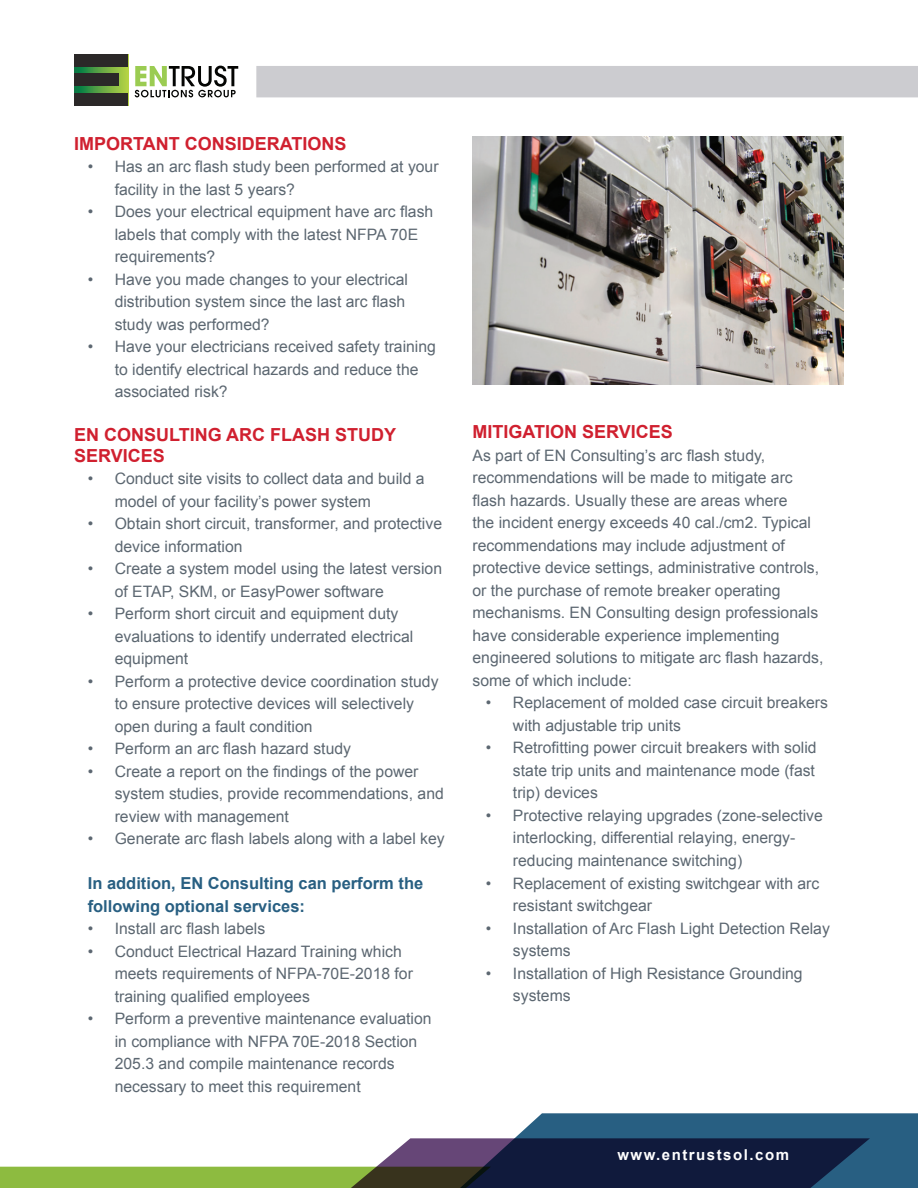
<style>
.page{position:relative;width:918px;height:1188px;background:#fff}
.page>*{position:absolute;margin:0;border:0;box-sizing:border-box;transform-origin:0 0}
.t1{font:700 18px/21px "Arial";color:#d0202f}
.t2{font:700 16.5px/22.5px "Arial";color:#285f82}
.t3{font:15.75px/22.5px "Arial";color:#5c6771}
.t4{font:700 15px "Arial";letter-spacing:.1em;color:#fff}
</style>
<div class="page">
<img style="left:472px;top:137px;width:372px;height:247px">
<svg style="left:0;top:1113px;width:918px;height:75px"></svg>
<div style="left:256px;top:66px;width:662px;height:31px;background:#ccccd0"></div>
<svg style="left:74px;top:66px;width:54px;height:28px"></svg>
<div style="left:74px;top:54px;width:54px;height:12px;background:#2b2828"></div>
<div style="left:74px;top:73px;width:45px;height:13px;background:#2b2828"></div>
<div style="left:74px;top:94px;width:54px;height:12px;background:#2b2828"></div>
<svg style="left:135px;top:66px;width:103px;height:31px"></svg>
<p class="t1" style="left:74px;top:134px;width:274px">IMPORTANT CONSIDERATIONS</p>
<p class="t3" style="left:115px;top:156px;width:325px;text-indent:-27px">• Has an arc flash study been performed at your facility in the last 5 years?</p>
<p class="t3" style="left:115px;top:201px;width:320px;text-indent:-27px">• Does your electrical equipment have arc flash labels that comply with the latest NFPA 70E requirements?</p>
<p class="t3" style="left:115px;top:268px;width:295px;text-indent:-27px">• Have you made changes to your electrical distribution system since the last arc flash study was performed?</p>
<p class="t3" style="left:115px;top:336px;width:323px;text-indent:-27px">• Have your electricians received safety training to identify electrical hazards and reduce the associated risk?</p>
<p class="t1" style="left:74px;top:425px;width:323px">EN CONSULTING ARC FLASH STUDY<br>SERVICES</p>
<p class="t3" style="left:115px;top:468px;width:311px;text-indent:-27px">• Conduct site visits to collect data and build a model of your facility’s power system</p>
<p class="t3" style="left:115px;top:513px;width:329px;text-indent:-27px">• Obtain short circuit, transformer, and protective device information</p>
<p class="t3" style="left:115px;top:558px;width:329px;text-indent:-27px">• Create a system model using the latest version of ETAP, SKM, or EasyPower software</p>
<p class="t3" style="left:115px;top:603px;width:300px;text-indent:-27px">• Perform short circuit and equipment duty evaluations to identify underrated electrical equipment</p>
<p class="t3" style="left:115px;top:670px;width:325px;text-indent:-27px">• Perform a protective device coordination study to ensure protective devices will selectively open during a fault condition</p>
<p class="t3" style="left:88px;top:738px;width:265px">• Perform an arc flash hazard study</p>
<p class="t3" style="left:115px;top:760px;width:331px;text-indent:-27px">• Create a report on the findings of the power system studies, provide recommendations, and review with management</p>
<p class="t3" style="left:88px;top:828px;width:359px">• Generate arc flash labels along with a label key</p>
<p class="t2" style="left:88px;top:873px;width:337px">In addition, EN Consulting can perform the following optional services:</p>
<p class="t3" style="left:88px;top:918px;width:179px">• Install arc flash labels</p>
<p class="t3" style="left:115px;top:940px;width:300px;text-indent:-27px">• Conduct Electrical Hazard Training which meets requirements of NFPA-70E-2018 for training qualified employees</p>
<p class="t3" style="left:115px;top:1008px;width:318px;text-indent:-27px">• Perform a preventive maintenance evaluation in compliance with NFPA 70E-2018 Section 205.3 and compile maintenance records necessary to meet this requirement</p>
<p class="t1" style="left:472px;top:422px;width:202px">MITIGATION SERVICES</p>
<p class="t3" style="left:472px;top:444px;width:353px">As part of EN Consulting’s arc flash study, recommendations will be made to mitigate arc flash hazards. Usually these are areas where<br>the incident energy exceeds 40 cal./cm2. Typical recommendations may include adjustment of protective device settings, administrative controls, or the purchase of remote breaker operating mechanisms. EN Consulting design professionals have considerable experience implementing engineered solutions to mitigate arc flash hazards, some of which include:</p>
<p class="t3" style="left:513px;top:692px;width:317px;text-indent:-27px">• Replacement of molded case circuit breakers with adjustable trip units</p>
<p class="t3" style="left:513px;top:737px;width:305px;text-align:justify;text-indent:-27px">• Retrofitting power circuit breakers with solid state trip units and maintenance mode (fast trip) devices</p>
<p class="t3" style="left:513px;top:804px;width:311px;text-indent:-27px">• Protective relaying upgrades (zone-selective interlocking, differential relaying, energy&shy;reducing maintenance switching)</p>
<p class="t3" style="left:513px;top:872px;width:308px;text-indent:-27px">• Replacement of existing switchgear with arc resistant switchgear</p>
<p class="t3" style="left:513px;top:917px;width:318px;text-indent:-27px">• Installation of Arc Flash Light Detection Relay systems</p>
<p class="t3" style="left:513px;top:962px;width:291px;text-indent:-27px">• Installation of High Resistance Grounding systems</p>
<p class="t4" style="left:617px;top:1145px;width:173px">www.entrustsol.com</p>
</div>
